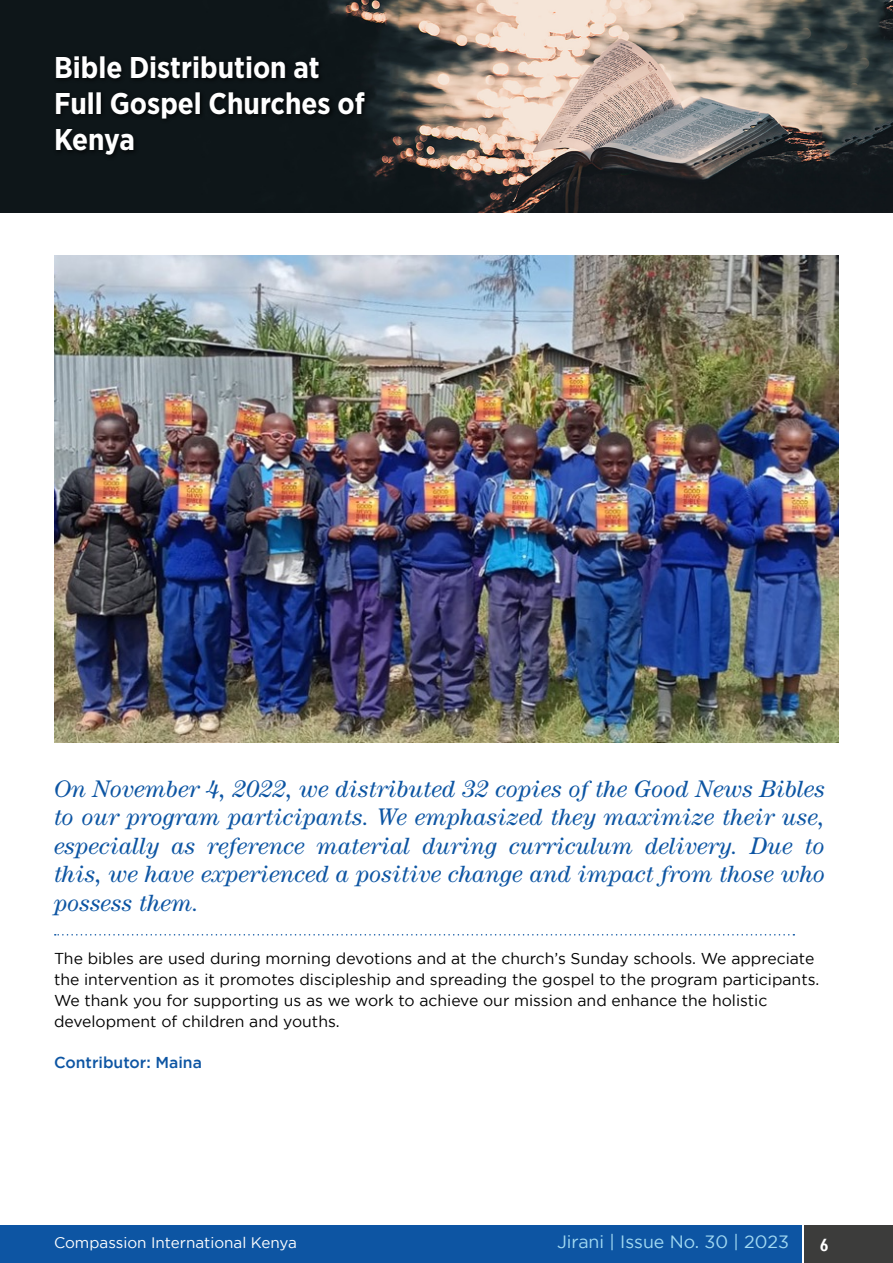
<style>
.page{position:relative;width:893px;height:1263px;background:#fff}
.page>*{position:absolute;margin:0;border:0;box-sizing:border-box;transform-origin:0 0}
.heading{font:700 30px/36px "Gotham Narrow";color:#fff}
.Capitons{font:italic 24px/28.5px "Century Std";color:#0d55a3;text-align:justify}
.t1{font:17.7px "Gotham";color:#a1d9f2}
.t2{font:700 17.7px "Linotype Tetria";color:#fff}
.t3{font:15.75px/21px "Gotham";color:#000}
.Capitons-2{font:500 15.75px "Gotham";color:#0d55a3}
.t4{font:15.3px "Gotham";color:#fff}
</style>
<div class="page">
<img style="left:0;top:0;width:893px;height:213px">
<div style="left:53px;top:53px;width:317px;height:108px;background:#0d1518"></div>
<img style="left:54px;top:255px;width:785px;height:487px">
<svg style="left:55px;top:934px;width:739px;height:1px"></svg>
<div style="left:0;top:1225px;width:801px;height:38px;background:#0d55a3"></div>
<div style="left:804px;top:1225px;width:89px;height:38px;background:#3c3c3b"></div>
<p class="heading" style="left:54px;top:49px;width:312px">Bible Distribution at<br>Full Gospel Churches of<br>Kenya</p>
<p class="Capitons" style="left:54px;top:774px;width:772px">On November 4, 2022, we distributed 32 copies of the Good News Bibles to our program participants. We emphasized they maximize their use, especially as reference material during curriculum delivery. Due to this, we have experienced a positive change and impact from those who possess them.</p>
<p class="t3" style="left:54px;top:948px;width:767px">The bibles are used during morning devotions and at the church’s Sunday schools. We appreciate the intervention as it promotes discipleship and spreading the gospel to the program participants.<br>We thank you for supporting us as we work to achieve our mission and enhance the holistic development of children and youths.</p>
<p class="Capitons-2" style="left:54px;top:1054px;width:149px">Contributor: Maina</p>
<p class="t4" style="left:54px;top:1234px;width:245px">Compassion International Kenya</p>
<p class="t1" style="left:557px;top:1232px;width:233px">Jirani | Issue No. 30 | 2023</p>
<p class="t2" style="left:820px;top:1233px;width:10px">6</p>
</div>
